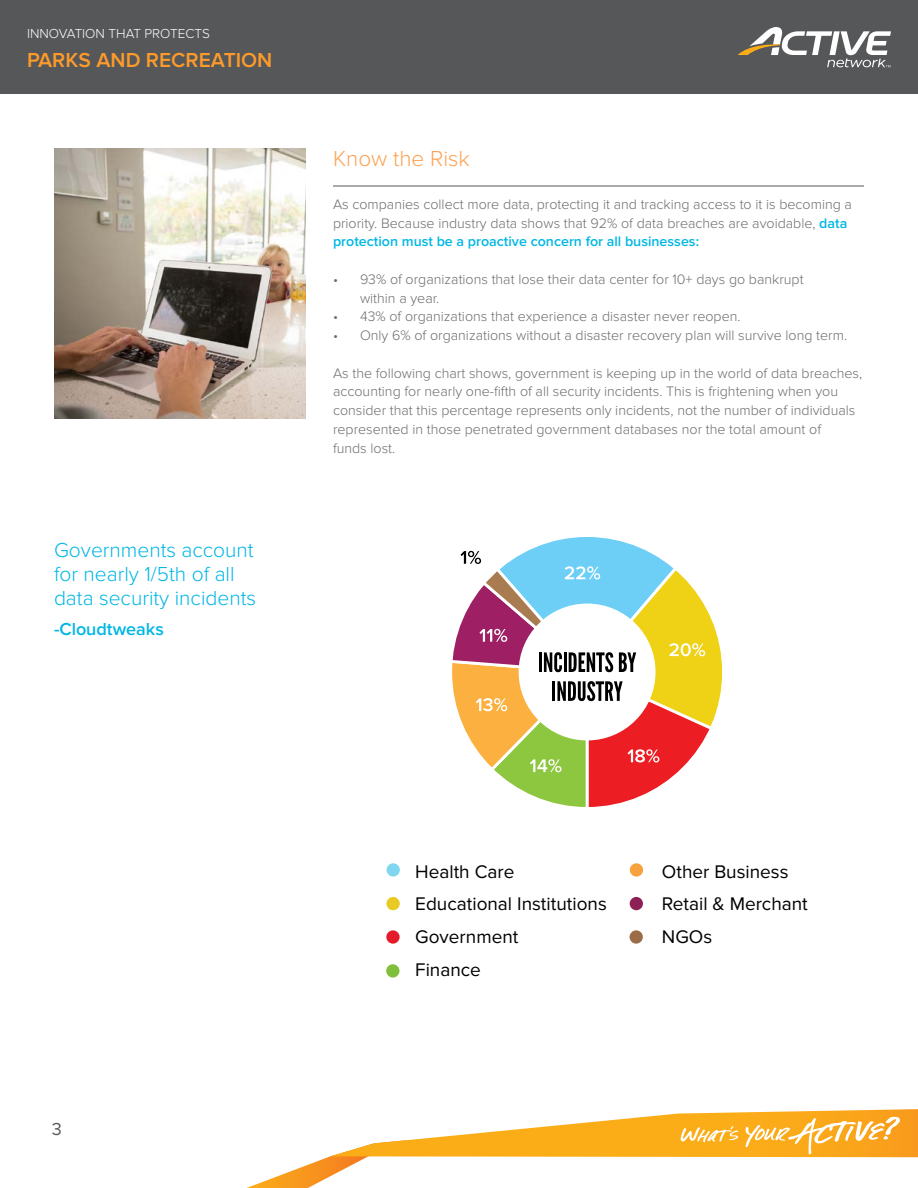
<style>
.page{position:relative;width:918px;height:1188px;background:#fff}
.page>*{position:absolute;margin:0;border:0;box-sizing:border-box;transform-origin:0 0}
.t1{font:300 22.5px "Proxima Nova";color:#fda252}
.t2{font:300 21px/24px "Proxima Nova";color:#00b7e4}
.t3{font:600 21px "Proxima Nova";color:#fd9a2b}
.t4{font:19.05px/32.7px "Proxima Nova";color:#000}
.t5{font:600 18px "Proxima Nova";color:#00b7e4}
.t6{font:18px "Proxima Nova";color:#555759}
.t7{font:300 14.25px/18.8px "Proxima Nova";color:#6b6c6e}
.t8{font:300 13.5px "Proxima Nova";color:#fff}
.s1{font-weight:600;color:#00b7e4}
</style>
<div class="page">
<svg style="left:247px;top:1109px;width:671px;height:79px"></svg>
<div style="left:0;top:0;width:918px;height:94px;background:#555759"></div>
<svg style="left:738px;top:27px;width:153px;height:40px"></svg>
<hr style="left:333px;top:186px;width:531px;height:1px;background:#555759">
<img style="left:54px;top:148px;width:252px;height:270px">
<svg style="left:452px;top:537px;width:271px;height:270px"></svg>
<svg style="left:387px;top:863px;width:13px;height:14px"></svg>
<div style="left:630px;top:863px;width:13px;height:14px;background:#f7a23c;border-radius:50%"></div>
<div style="left:386px;top:897px;width:14px;height:13px;background:#e9ca25;border-radius:50%"></div>
<div style="left:630px;top:897px;width:13px;height:13px;background:#8d2156;border-radius:50%"></div>
<div style="left:386px;top:930px;width:14px;height:14px;background:#e51b2b;border-radius:50%"></div>
<div style="left:630px;top:930px;width:13px;height:14px;background:#9a6d47;border-radius:50%"></div>
<div style="left:386px;top:964px;width:14px;height:14px;background:#80bf3b;border-radius:50%"></div>
<p class="t8" style="left:27px;top:25px;width:184px">INNOVATION THAT PROTECTS</p>
<h2 class="t3" style="left:27px;top:48px;width:247px">PARKS AND RECREATION</h2>
<h2 class="t2" style="left:54px;top:538px;width:204px">Governments account for nearly 1/5th of all data security incidents</h2>
<p class="t5" style="left:54px;top:619px;width:111px">-Cloudtweaks</p>
<h1 class="t1" style="left:333px;top:146px;width:138px">Know the Risk</h1>
<p class="t7" style="left:333px;top:195px;width:520px">As companies collect more data, protecting it and tracking access to it is becoming a priority. Because industry data shows that 92% of data breaches are avoidable, <span class="s1">data protection must be a proactive concern for all businesses:</span></p>
<p class="t7" style="left:360px;top:270px;width:445px;text-indent:-27px">• 93% of organizations that lose their data center for 10+ days go bankrupt within a year.</p>
<p class="t7" style="left:333px;top:307px;width:409px">• 43% of organizations that experience a disaster never reopen.</p>
<p class="t7" style="left:333px;top:326px;width:516px">• Only 6% of organizations without a disaster recovery plan will survive long term.</p>
<p class="t7" style="left:333px;top:364px;width:531px">As the following chart shows, government is keeping up in the world of data breaches, accounting for nearly one-fifth of all security incidents. This is frightening when you consider that this percentage represents only incidents, not the number of individuals represented in those penetrated government databases nor the total amount of<br>funds lost.</p>
<p class="t6" style="left:52px;top:1118px;width:12px">3</p>
<h3 class="t4" style="left:415px;top:855px;width:193px">Health Care<br>Educational I nstitutions<br>Government<br>Finance</h3>
<h3 class="t4" style="left:662px;top:855px;width:147px">Other Business<br>Retail &amp; Merchant<br>NGO</h3>
<h3 class="t4" style="left:703px;top:921px;width:10px">s</h3>
</div>
